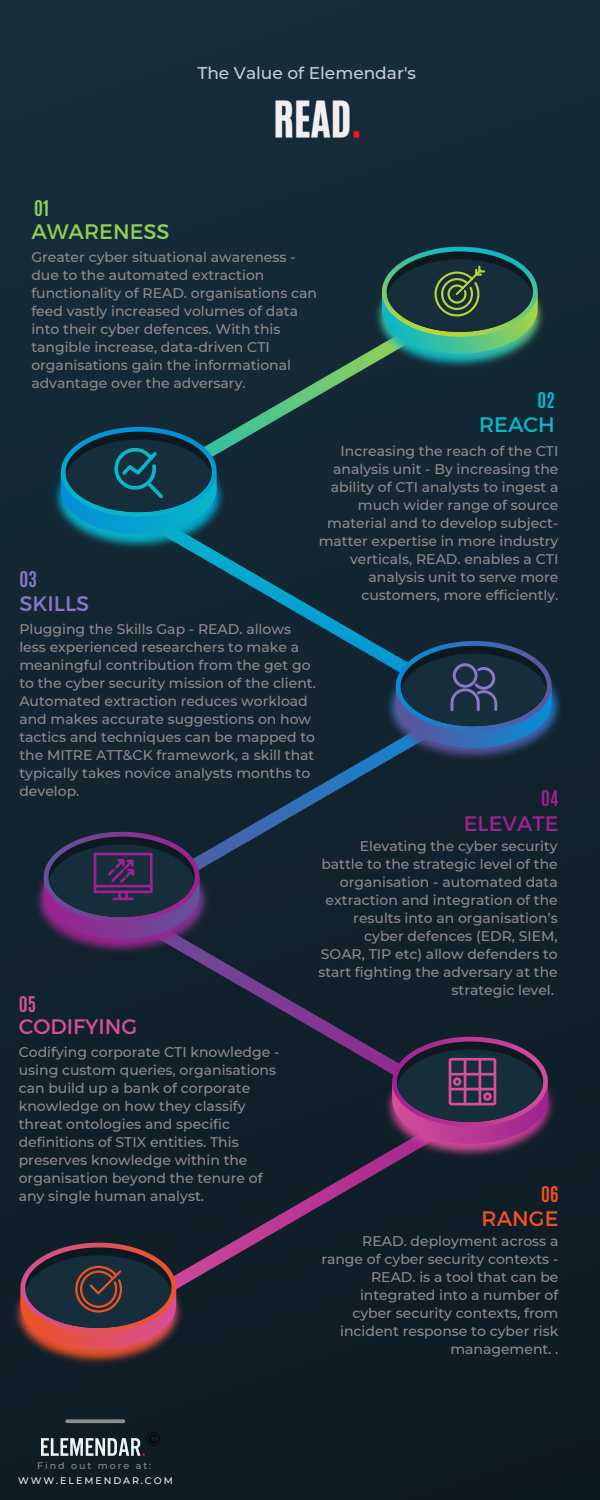
<style>
.page{position:relative;width:600px;height:1500px;background:#fff}
.page>*{position:absolute;margin:0;border:0;box-sizing:border-box;transform-origin:0 0}
.t1{font:41.8px "CA Generated";color:#f0f0f0}
.t2{font:21px "Montserrat";color:#93cf57}
.t3{font:21px "Montserrat";color:#d54f99}
.t4{font:21px "Montserrat";color:#9e218f}
.t5{font:21px "Montserrat";color:#8978c4}
.t6{font:21px "Montserrat";color:#09b7c9}
.t7{font:21px "Montserrat";color:#ee5321}
.t8{font:700 18.1px "Antonio";color:#93cf57}
.t9{font:700 18.1px "Antonio";color:#8978c4}
.t10{font:700 18.1px "Antonio";color:#d54f99}
.t11{font:700 18.1px "Antonio";color:#09b7c9}
.t12{font:700 18.1px "Antonio";color:#9e218f}
.t13{font:700 18.1px "Antonio";color:#ee5321}
.t14{font:500 17px "Montserrat";color:#c6cfd4}
.t15{font:500 14px/18px "Montserrat";color:#8f8c8c}
.t16{font:500 9.5px "Montserrat";letter-spacing:.2em;color:#f0f0f0}
.t17{font:500 9.5px "Montserrat";letter-spacing:.2em;color:#8f8c8c}
.s1{color:#ff1616}
</style>
<div class="page">
<div style="left:0;top:0;width:600px;height:1500px;background:linear-gradient(to right,#132734,#11232e)"></div>
<div style="left:114px;top:295px;width:361px;height:202px;background:#142836"></div>
<div style="left:114px;top:497px;width:361px;height:203px;background:#122632"></div>
<div style="left:114px;top:700px;width:361px;height:203px;background:#11232f"></div>
<div style="left:114px;top:903px;width:361px;height:203px;background:#10212c"></div>
<div style="left:114px;top:1106px;width:361px;height:214px;background:#0f1e28"></div>
<img style="left:354px;top:244px;width:212px;height:146px">
<svg style="left:382px;top:247px;width:156px;height:107px;background:#2e6253"></svg>
<img style="left:31px;top:423px;width:215px;height:147px">
<img style="left:364px;top:632px;width:220px;height:150px">
<svg style="left:396px;top:641px;width:156px;height:107px;background:#234266"></svg>
<img style="left:12px;top:826px;width:219px;height:150px">
<svg style="left:44px;top:832px;width:155px;height:107px;background:#3e2d58"></svg>
<hr style="left:113px;top:898px;width:21px;height:2px;background:#9e218f">
<hr style="left:94px;top:885px;width:59px;height:2px;background:#9e218f">
<img style="left:364px;top:1033px;width:212px;height:146px">
<svg style="left:392px;top:1037px;width:156px;height:107px;background:#542f59"></svg>
<img style="left:0;top:1240px;width:204px;height:145px">
<svg style="left:21px;top:1243px;width:155px;height:107px;background:#5c363f"></svg>
<svg style="left:61px;top:427px;width:156px;height:107px;background:#0f566e"></svg>
<svg style="left:67px;top:1419px;width:56px;height:4px"></svg>
<img style="left:41px;top:1438px;width:104px;height:18px">
<img style="left:145px;top:1431px;width:15px;height:18px">
<p class="t14" style="left:197px;top:63px;width:220px">The Value of Elemendar's</p>
<h1 class="t1" style="left:273px;top:89px;width:90px">READ<span class="s1">.</span></h1>
<p class="t8" style="left:34px;top:195px;width:16px">01</p>
<p class="t15" style="left:31px;top:248px;width:287px">Greater cyber situational awareness - due to the automated extraction functionality of READ. organisations can feed vastly increased volumes of data into their cyber defences. With this tangible increase, data-driven CTI organisations gain the informational advantage over the adversary.</p>
<h2 class="t2" style="left:31px;top:218px;width:140px">AWARENESS</h2>
<p class="t11" style="left:537px;top:387px;width:19px">02</p>
<p class="t15" style="left:319px;top:442px;width:241px;text-align:right">Increasing the reach of the CTI analysis unit - By increasing the ability of CTI analysts to ingest a much wider range of source material and to develop subject&shy;matter expertise in more industry verticals, READ. enables a CTI analysis unit to serve more customers, more efficiently.</p>
<h2 class="t6" style="left:479px;top:411px;width:77px">REACH</h2>
<p class="t9" style="left:19px;top:566px;width:19px">03</p>
<p class="t15" style="left:19px;top:620px;width:298px">Plugging the Skills Gap - READ. allows less experienced researchers to make a meaningful contribution from the get go to the cyber security mission of the client.<br>Automated extraction reduces workload and makes accurate suggestions on how tactics and techniques can be mapped to the MITRE ATT&amp;CK framework, a skill that typically takes novice analysts months to develop.</p>
<h2 class="t5" style="left:19px;top:589px;width:71px">SKILLS</h2>
<p class="t12" style="left:541px;top:786px;width:19px">04</p>
<p class="t15" style="left:318px;top:837px;width:241px;text-align:right">Elevating the cyber security battle to the strategic level of the organisation - automated data extraction and integration of the results into an organisation’s cyber defences (EDR, SIEM,<br>SOAR, TIP etc) allow defenders to start fighting the adversary at the strategic level.</p>
<h2 class="t4" style="left:464px;top:810px;width:96px">ELEVATE</h2>
<p class="t10" style="left:19px;top:992px;width:19px">05</p>
<p class="t15" style="left:19px;top:1043px;width:262px">Codifying corporate CTI knowledge - using custom queries, organisations can build up a bank of corporate knowledge on how they classify threat ontologies and specific definitions of STIX entities. This preserves knowledge within the organisation beyond the tenure of any single human analyst.</p>
<h2 class="t3" style="left:19px;top:1013px;width:120px">CODIFYING</h2>
<p class="t13" style="left:541px;top:1181px;width:19px">06</p>
<p class="t15" style="left:321px;top:1232px;width:239px;text-align:right">READ. deployment across a range of cyber security contexts -<br>READ. is a tool that can be integrated into a number of cyber security contexts, from incident response to cyber risk management. .</p>
<h2 class="t7" style="left:482px;top:1205px;width:78px">RANGE</h2>
<p class="t17" style="left:37px;top:1459px;width:116px">Find out more at:</p>
<p class="t16" style="left:18px;top:1475px;width:156px">WWW.ELEMENDAR.COM</p>
</div>
